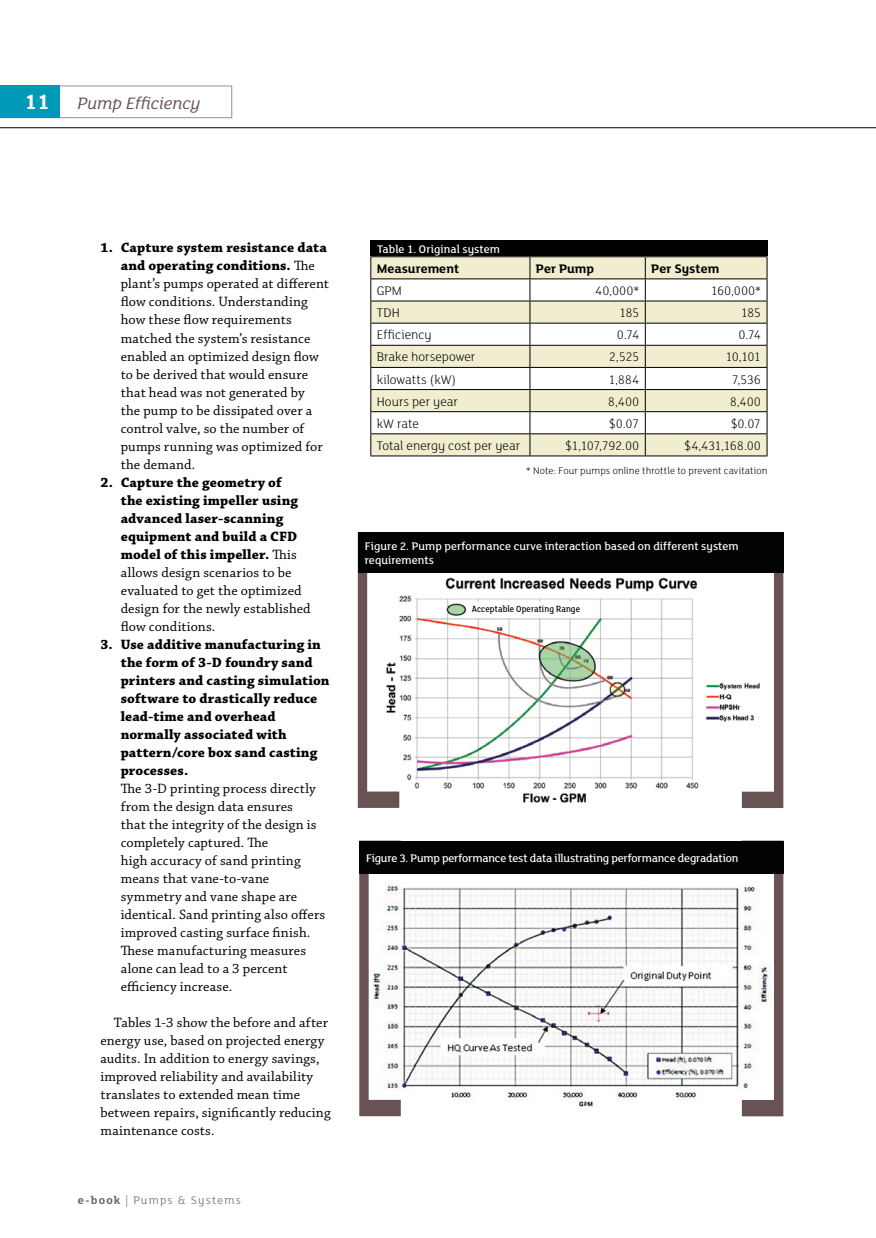
<style>
.page{position:relative;width:876px;height:1238px;background:#fff}
.page>*{position:absolute;margin:0;border:0;box-sizing:border-box;transform-origin:0 0}
.t1{font:italic 18px "FS Lola";color:#685254}
.t2{font:14.25px/18px "Chaparral Pro";letter-spacing:.01em;color:#000}
.t3{font:700 14.25px/18px "Chaparral Pro";letter-spacing:.01em;color:#000}
.t4{font:300 13.5px "FS Lola";color:#000}
.t5{font:700 13.5px "FS Lola";color:#000}
.t6{font:500 12px/13.5px "FS Lola";color:#fff}
.t7{font:12px "FS Lola";letter-spacing:.1em;color:#808080}
.t8{font:300 10.5px "FS Lola";letter-spacing:.005em;color:#000}
.t9{font:500 9.75px "FS Lola";letter-spacing:.01em;color:#000;scale:.9 1}
.s1{font-weight:700;font-style:normal;font-size:22.5px;color:#fff}
.s2{font-weight:700}
.s3{font-weight:400}
.s4{font-weight:700;color:#666767}
</style>
<div class="page">
<hr style="left:0;top:127px;width:876px;height:1px;background:#000">
<svg style="left:59px;top:86px;width:173px;height:32px"></svg>
<div style="left:0;top:86px;width:59px;height:32px;background:#009ab6"></div>
<img style="left:401px;top:873px;width:341px;height:237px">
<svg style="left:359px;top:873px;width:42px;height:243px"></svg>
<svg style="left:742px;top:873px;width:41px;height:243px"></svg>
<div style="left:359px;top:840px;width:424px;height:33px;background:#030303"></div>
<img style="left:399px;top:577px;width:343px;height:230px">
<svg style="left:358px;top:572px;width:41px;height:236px"></svg>
<svg style="left:742px;top:572px;width:41px;height:236px"></svg>
<div style="left:358px;top:532px;width:425px;height:40px;background:#030303"></div>
<div style="left:472px;top:604px;width:117px;height:13px;background:#fff"></div>
<div style="left:370px;top:240px;width:398px;height:16px;background:#000"></div>
<svg style="left:371px;top:257px;width:396px;height:198px;fill:#f0eecf"></svg>
<hr style="left:370px;top:367px;width:160px;height:1px;background:#000">
<hr style="left:530px;top:367px;width:115px;height:1px;background:#000">
<hr style="left:645px;top:367px;width:122px;height:1px;background:#000">
<hr style="left:370px;top:345px;width:160px;height:1px;background:#000">
<hr style="left:530px;top:345px;width:115px;height:1px;background:#000">
<hr style="left:645px;top:345px;width:122px;height:1px;background:#000">
<hr style="left:370px;top:389px;width:160px;height:1px;background:#000">
<hr style="left:530px;top:389px;width:115px;height:1px;background:#000">
<hr style="left:645px;top:389px;width:122px;height:1px;background:#000">
<hr style="left:370px;top:411px;width:160px;height:1px;background:#000">
<hr style="left:530px;top:411px;width:115px;height:1px;background:#000">
<hr style="left:645px;top:411px;width:122px;height:1px;background:#000">
<hr style="left:370px;top:433px;width:160px;height:1px;background:#000">
<hr style="left:530px;top:433px;width:115px;height:1px;background:#000">
<hr style="left:645px;top:433px;width:122px;height:1px;background:#000">
<hr style="left:370px;top:455px;width:160px;height:1px;background:#000">
<hr style="left:530px;top:455px;width:115px;height:1px;background:#000">
<hr style="left:645px;top:455px;width:122px;height:1px;background:#000">
<hr style="left:370px;top:256px;width:160px;height:1px;background:#000">
<hr style="left:370px;top:278px;width:160px;height:1px;background:#000">
<hr style="left:530px;top:256px;width:115px;height:1px;background:#000">
<hr style="left:530px;top:278px;width:115px;height:1px;background:#000">
<hr style="left:645px;top:256px;width:122px;height:1px;background:#000">
<hr style="left:645px;top:278px;width:122px;height:1px;background:#000">
<hr style="left:370px;top:301px;width:160px;height:1px;background:#000">
<svg style="left:370px;top:257px;width:1px;height:198px"></svg>
<hr style="left:370px;top:323px;width:160px;height:1px;background:#000">
<hr style="left:530px;top:301px;width:115px;height:1px;background:#000">
<svg style="left:530px;top:257px;width:1px;height:198px"></svg>
<hr style="left:530px;top:323px;width:115px;height:1px;background:#000">
<hr style="left:645px;top:301px;width:122px;height:1px;background:#000">
<svg style="left:645px;top:257px;width:1px;height:198px"></svg>
<svg style="left:767px;top:257px;width:1px;height:198px"></svg>
<hr style="left:645px;top:323px;width:122px;height:1px;background:#000">
<p class="t1" style="left:24px;top:91px;width:177px"><span class="s1">11</span> Pump Efficiency</p>
<p class="t2" style="left:121px;top:239px;width:210px;text-indent:-20px"><span class="s2">1. Capture system resistance data and operating conditions.</span> The plant’s pumps operated at different flow conditions. Understanding how these flow requirements matched the system’s resistance enabled an optimized design flow to be derived that would ensure that head was not generated by<br>the pump to be dissipated over a control valve, so the number of pumps running was optimized for the demand.</p>
<p class="t3" style="left:121px;top:473px;width:191px;text-indent:-20px">2. Capture the geometry of<br>the existing impeller using advanced laser-scanning equipment and build a CFD model of this impeller. <span class="s3">This allows design scenarios to be evaluated to get the optimized design for the newly established flow conditions.</span></p>
<p class="t3" style="left:121px;top:635px;width:210px;text-indent:-20px">3. Use additive manufacturing in the form of 3-D foundry sand printers and casting simulation software to drastically reduce lead-time and overhead normally associated with pattern/core box sand casting processes.</p>
<p class="t2" style="left:121px;top:779px;width:206px">The 3-D printing process directly from the design data ensures<br>that the integrity of the design is completely captured. The<br>high accuracy of sand printing means that vane-to-vane symmetry and vane shape are identical. Sand printing also offers improved casting surface finish.<br>These manufacturing measures alone can lead to a 3 percent efficiency increase.</p>
<p class="t2" style="left:101px;top:1013px;width:232px;text-indent:13px">Tables 1-3 show the before and after energy use, based on projected energy audits. In addition to energy savings, improved reliability and availability translates to extended mean time between repairs, significantly reducing maintenance costs.</p>
<p class="t7" style="left:78px;top:1192px;width:165px"><span class="s4">e-book</span> | Pumps &amp; Systems</p>
<p class="t6" style="left:377px;top:242px;width:124px">Table 1. Original system</p>
<p class="t5" style="left:377px;top:259px;width:84px">Measurement</p>
<p class="t5" style="left:536px;top:259px;width:60px">Per Pump</p>
<p class="t5" style="left:651px;top:259px;width:69px">Per System</p>
<p class="t4" style="left:377px;top:282px;width:27px">GPM</p>
<p class="t4" style="left:595px;top:282px;width:46px">40,000*</p>
<p class="t4" style="left:711px;top:282px;width:52px">160,000*</p>
<p class="t4" style="left:377px;top:304px;width:25px">TDH</p>
<p class="t4" style="left:619px;top:304px;width:22px">185</p>
<p class="t4" style="left:741px;top:304px;width:22px">185</p>
<p class="t4" style="left:377px;top:326px;width:56px">Efficiency</p>
<p class="t4" style="left:617px;top:326px;width:24px">0.74</p>
<p class="t4" style="left:739px;top:326px;width:24px">0.74</p>
<p class="t4" style="left:377px;top:348px;width:100px">Brake horsepower</p>
<p class="t4" style="left:609px;top:348px;width:32px">2,525</p>
<p class="t4" style="left:725px;top:348px;width:37px">10,101</p>
<p class="t4" style="left:377px;top:370px;width:81px">kilowatts (kW)</p>
<p class="t4" style="left:608px;top:370px;width:32px">1,884</p>
<p class="t4" style="left:732px;top:370px;width:31px">7,536</p>
<p class="t4" style="left:377px;top:392px;width:83px">Hours per year</p>
<p class="t4" style="left:608px;top:392px;width:33px">8,400</p>
<p class="t4" style="left:730px;top:392px;width:33px">8,400</p>
<p class="t4" style="left:377px;top:415px;width:44px">kW rate</p>
<p class="t4" style="left:609px;top:415px;width:32px">$0.07</p>
<p class="t4" style="left:731px;top:415px;width:32px">$0.07</p>
<p class="t4" style="left:377px;top:437px;width:145px">Total energy cost per year</p>
<p class="t4" style="left:565px;top:437px;width:76px">$1,107,792.00</p>
<p class="t4" style="left:684px;top:437px;width:78px">$4,431,168.00</p>
<p class="t8" style="left:526px;top:464px;width:243px">* Note: Four pumps online throttle to prevent cavitation</p>
<p class="t6" style="left:365px;top:539px;width:375px">Figure 2. Pump performance curve interaction based on different system requirements</p>
<p class="t9" style="left:472px;top:602px;width:122px">Acceptable Operating Range</p>
<p class="t6" style="left:366px;top:850px;width:374px">Figure 3. Pump performance test data illustrating performance degradation</p>
</div>
